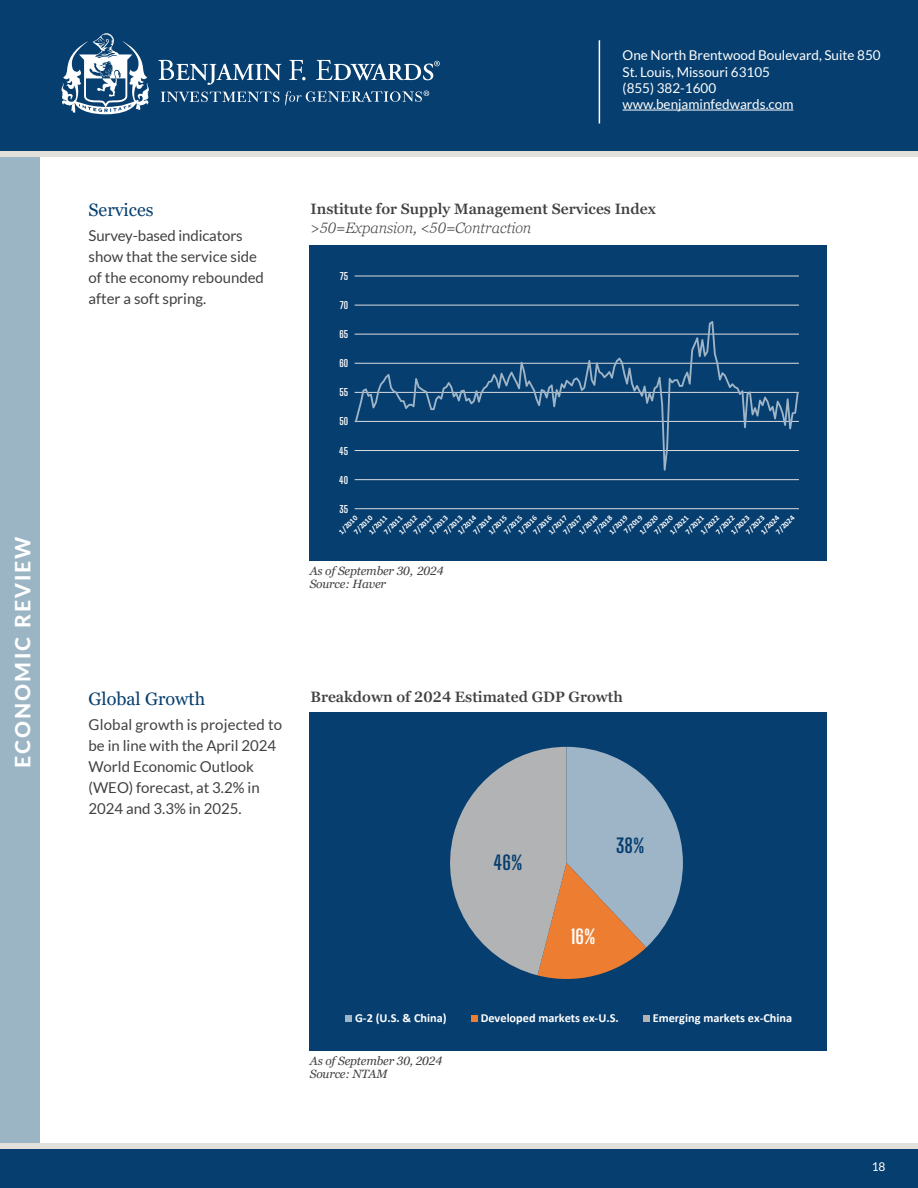
<style>
.page{position:relative;width:918px;height:1188px;background:#fff}
.page>*{position:absolute;margin:0;border:0;box-sizing:border-box;transform-origin:0 0}
.t1{font:800 21px "Lato";letter-spacing:.1em;color:#fff}
.t2{font:700 19.5px "Big Shoulders Display";color:#063e6f}
.t3{font:700 19.5px "Big Shoulders Display";color:#fff}
.t4{font:18px "Georgia Pro";color:#063e6f}
.t5{font:15px/21px "Lato";color:#414042}
.t6{font:600 15px "Georgia Pro";color:#414042}
.t7{font:italic 300 15px "Georgia Pro";color:#414042}
.t8{font:13.5px/16.2px "Lato";color:#fff}
.t9{font:700 12.3px "Calibri";letter-spacing:-.005em;color:#fff}
.t10{font:italic 12px/13.5px "Georgia Pro";letter-spacing:-.015em;color:#414042}
.t11{font:12px "Lato";color:#fff}
.t12{font:700 9.9px "Big Shoulders Display";color:#fff}
.t13{font:700 7.8px "Calibri";color:#fff}
</style>
<div class="page">
<div style="left:310px;top:245px;width:517px;height:315px;background:#063e6f"></div>
<hr style="left:355px;top:479px;width:444px;height:1px;background:#dcddde">
<hr style="left:355px;top:305px;width:444px;height:1px;background:#dcddde">
<hr style="left:355px;top:276px;width:444px;height:1px;background:#dcddde">
<hr style="left:355px;top:508px;width:444px;height:1px;background:#dcddde">
<svg style="left:355px;top:321px;width:444px;height:150px"></svg>
<div style="left:310px;top:712px;width:517px;height:339px;background:#063e6f"></div>
<svg style="left:450px;top:747px;width:233px;height:232px"></svg>
<div style="left:345px;top:1016px;width:7px;height:6px;background:#9eb4c7"></div>
<div style="left:471px;top:1016px;width:7px;height:6px;background:#ed7d31"></div>
<div style="left:643px;top:1016px;width:7px;height:6px;background:#b1b3b5"></div>
<div style="left:0;top:155px;width:40px;height:995px;background:#9bb5c4"></div>
<div style="left:0;top:0;width:918px;height:151px;background:#063e6f"></div>
<hr style="left:623px;top:110px;width:170px;height:1px;background:#fff">
<hr style="left:599px;top:40px;width:1px;height:83px;background:#fff">
<div style="left:0;top:1148px;width:918px;height:40px;background:#063e6f"></div>
<div style="left:0;top:1144px;width:918px;height:5px;background:#e1e0db"></div>
<div style="left:0;top:151px;width:918px;height:5px;background:#e1e0db"></div>
<svg style="left:62px;top:33px;width:87px;height:81px"></svg>
<svg style="left:161px;top:92px;width:118px;height:10px"></svg>
<svg style="left:158px;top:60px;width:123px;height:25px"></svg>
<svg style="left:289px;top:60px;width:17px;height:20px"></svg>
<svg style="left:316px;top:60px;width:124px;height:20px"></svg>
<svg style="left:285px;top:91px;width:144px;height:15px"></svg>
<h1 class="t1" style="left:7px;top:768px;width:233px;rotate:-90deg">ECONOMIC REVIEW</h1>
<p class="t4" style="left:89px;top:199px;width:67px">Services</p>
<p class="t5" style="left:89px;top:225px;width:177px">Survey-based indicators show that the service side of the economy rebounded after a soft spring.</p>
<p class="t8" style="left:623px;top:47px;width:260px">One North Brentwood Boulevard, Suite 850<br>St. Louis, Missouri 63105<br>(855) 382-1600 www.benjaminfedwards.com</p>
<p class="t6" style="left:311px;top:200px;width:347px">Institute for Supply Management Services Index</p>
<p class="t7" style="left:311px;top:219px;width:222px">&gt;50=Expansion, &lt;50=Contraction</p>
<p class="t12" style="left:340px;top:269px;width:10px">75</p>
<p class="t12" style="left:340px;top:299px;width:10px">70</p>
<p class="t12" style="left:340px;top:328px;width:10px">65</p>
<p class="t12" style="left:340px;top:357px;width:10px">60</p>
<p class="t12" style="left:339px;top:386px;width:10px">55</p>
<p class="t12" style="left:340px;top:415px;width:10px">50</p>
<p class="t12" style="left:339px;top:444px;width:11px">45</p>
<p class="t12" style="left:339px;top:473px;width:10px">40</p>
<p class="t12" style="left:340px;top:502px;width:10px">35</p>
<p class="t13" style="left:621px;top:529px;width:25px;rotate:-45deg">7/2019</p>
<p class="t13" style="left:336px;top:529px;width:25px;rotate:-45deg">1/2010</p>
<p class="t13" style="left:455px;top:529px;width:25px;rotate:-45deg">1/2014</p>
<p class="t13" style="left:396px;top:529px;width:25px;rotate:-45deg">1/2012</p>
<p class="t13" style="left:427px;top:529px;width:25px;rotate:-45deg">1/2013</p>
<p class="t13" style="left:351px;top:529px;width:25px;rotate:-45deg">7/2010</p>
<p class="t13" style="left:758px;top:529px;width:25px;rotate:-45deg">1/2024</p>
<p class="t13" style="left:773px;top:529px;width:25px;rotate:-45deg">7/2024</p>
<p class="t13" style="left:516px;top:529px;width:25px;rotate:-45deg">1/2016</p>
<p class="t13" style="left:530px;top:529px;width:25px;rotate:-45deg">7/2016</p>
<p class="t13" style="left:576px;top:529px;width:25px;rotate:-45deg">1/2018</p>
<p class="t13" style="left:591px;top:529px;width:25px;rotate:-45deg">7/2018</p>
<p class="t13" style="left:470px;top:529px;width:25px;rotate:-45deg">7/2014</p>
<p class="t13" style="left:637px;top:529px;width:25px;rotate:-45deg">1/2020</p>
<p class="t13" style="left:651px;top:529px;width:25px;rotate:-45deg">7/2020</p>
<p class="t13" style="left:366px;top:529px;width:25px;rotate:-45deg">1/2011</p>
<p class="t13" style="left:606px;top:529px;width:25px;rotate:-45deg">1/2019</p>
<p class="t13" style="left:411px;top:529px;width:25px;rotate:-45deg">7/2012</p>
<p class="t13" style="left:698px;top:529px;width:25px;rotate:-45deg">1/2022</p>
<p class="t13" style="left:713px;top:529px;width:25px;rotate:-45deg">7/2022</p>
<p class="t13" style="left:441px;top:529px;width:25px;rotate:-45deg">7/2013</p>
<p class="t13" style="left:728px;top:529px;width:25px;rotate:-45deg">1/2023</p>
<p class="t13" style="left:743px;top:529px;width:25px;rotate:-45deg">7/2023</p>
<p class="t13" style="left:546px;top:529px;width:25px;rotate:-45deg">1/2017</p>
<p class="t13" style="left:560px;top:529px;width:25px;rotate:-45deg">7/2017</p>
<p class="t13" style="left:667px;top:529px;width:25px;rotate:-45deg">1/2021</p>
<p class="t13" style="left:683px;top:529px;width:25px;rotate:-45deg">7/2021</p>
<p class="t13" style="left:381px;top:529px;width:25px;rotate:-45deg">7/2011</p>
<p class="t13" style="left:486px;top:529px;width:25px;rotate:-45deg">1/2015</p>
<p class="t13" style="left:501px;top:529px;width:25px;rotate:-45deg">7/2015</p>
<p class="t10" style="left:310px;top:564px;width:135px">As of September 30, 2024<br>Source: Haver</p>
<p class="t4" style="left:89px;top:688px;width:118px">Global Growth</p>
<p class="t5" style="left:89px;top:714px;width:195px">Global growth is projected to be in line with the April 2024<br>World Economic Outlook (WEO) forecast, at 3.2% in<br>2024 and 3.3% in 2025.</p>
<p class="t6" style="left:310px;top:689px;width:314px">Breakdown of 2024 Estimated GDP Growth</p>
<h2 class="t2" style="left:494px;top:850px;width:31px">46%</h2>
<h2 class="t2" style="left:616px;top:832px;width:30px">38%</h2>
<h2 class="t3" style="left:571px;top:923px;width:26px">16%</h2>
<p class="t9" style="left:355px;top:1010px;width:93px">G-2 (U.S. &amp; China)</p>
<p class="t9" style="left:481px;top:1010px;width:140px">Developed markets ex-U.S.</p>
<p class="t9" style="left:653px;top:1010px;width:141px">Emerging markets ex-China</p>
<p class="t10" style="left:310px;top:1054px;width:134px">As of September 30, 2024<br>Source: NTAM</p>
<p class="t11" style="left:872px;top:1160px;width:15px">18</p>
</div>
